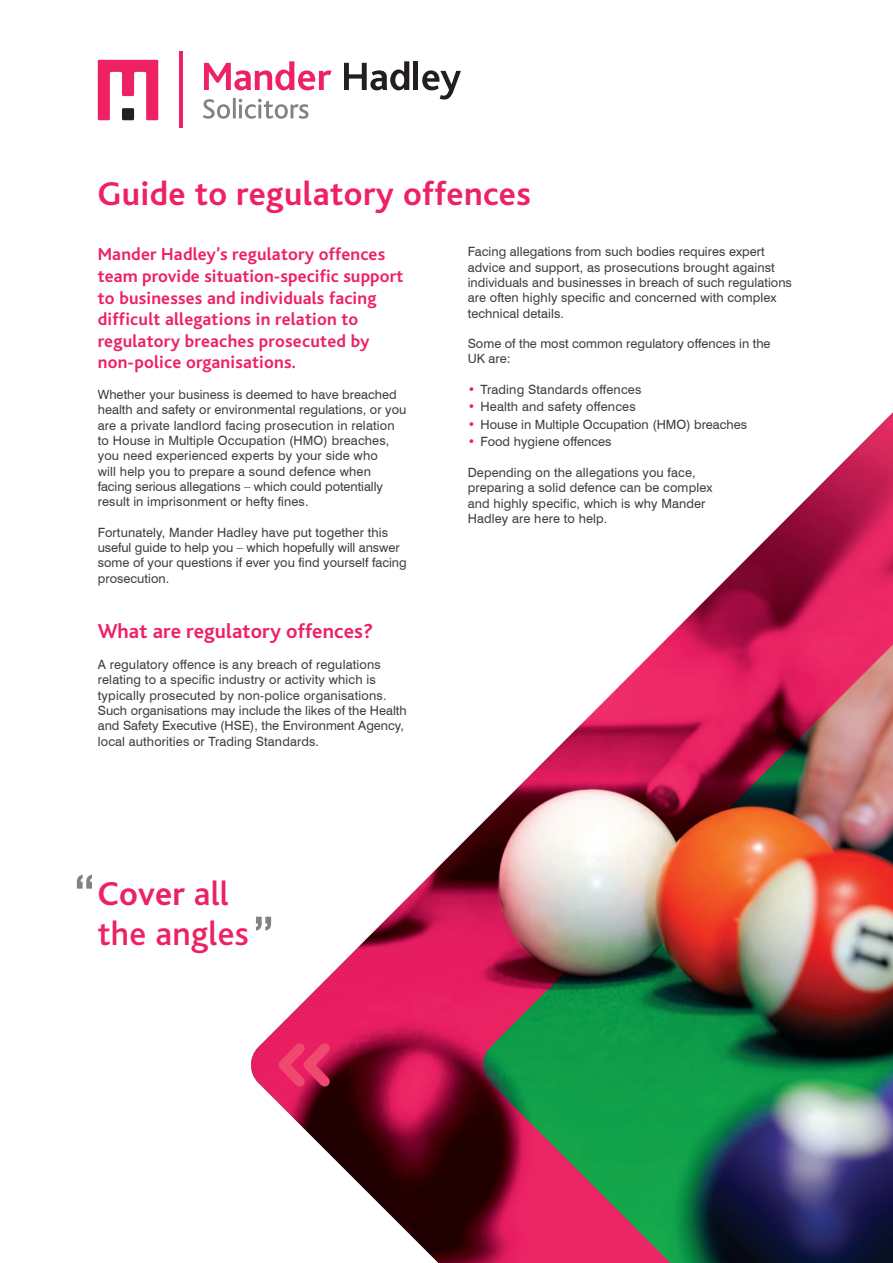
<style>
.page{position:relative;width:893px;height:1263px;background:#fff}
.page>*{position:absolute;margin:0;border:0;box-sizing:border-box;transform-origin:0 0}
.t1{font:500 34.65px/39.6px "Bliss";letter-spacing:.01em;color:#ee2263}
.t2{font:700 34.5px "Bliss";letter-spacing:.01em;color:#ee2263}
.t3{font:700 21px "Bliss";letter-spacing:.005em;color:#ee2263}
.t4{font:700 18px/21.6px "Bliss";letter-spacing:.01em;color:#ee2263}
.t5{font:12.75px/15.3px "Swiss 721 BT";letter-spacing:.01em;color:#3e3e3f}
.s1{color:#ee2263}
.s2{font-weight:700}
</style>
<div class="page">
<img style="left:251px;top:412px;width:642px;height:851px">
<svg style="left:270px;top:1034px;width:69px;height:62px;background:#d22458"></svg>
<svg style="left:203px;top:98px;width:105px;height:21px"></svg>
<svg style="left:204px;top:61px;width:127px;height:29px"></svg>
<svg style="left:344px;top:61px;width:65px;height:29px"></svg>
<svg style="left:422px;top:70px;width:39px;height:30px"></svg>
<div style="left:413px;top:61px;width:5px;height:29px;background:#231f20"></div>
<svg style="left:98px;top:60px;width:60px;height:60px"></svg>
<hr style="left:180px;top:51px;width:3px;height:76px;background:#ee2263">
<svg style="left:77px;top:874px;width:15px;height:15px"></svg>
<svg style="left:256px;top:917px;width:15px;height:14px"></svg>
<p class="t2" style="left:98px;top:176px;width:435px">Guide to regulatory offences</p>
<p class="t4" style="left:98px;top:244px;width:307px">Mander Hadley’s regulatory offences team provide situation-specific support to businesses and individuals facing difficult allegations in relation to regulatory breaches prosecuted by non-police organisations.</p>
<p class="t5" style="left:98px;top:387px;width:310px">Whether your business is deemed to have breached health and safety or environmental regulations, or you are a private landlord facing prosecution in relation to House in Multiple Occupation (HMO) breaches, you need experienced experts by your side who<br>will help you to prepare a sound defence when facing serious allegations – which could potentially result in imprisonment or hefty fines.</p>
<p class="t5" style="left:98px;top:524px;width:311px">Fortunately, Mander Hadley have put together this useful guide to help you – which hopefully will answer some of your questions if ever you find yourself facing prosecution.</p>
<p class="t3" style="left:98px;top:621px;width:277px">What are regulatory offences?</p>
<p class="t5" style="left:98px;top:657px;width:310px">A regulatory offence is any breach of regulations relating to a specific industry or activity which is typically prosecuted by non-police organisations.<br>Such organisations may include the likes of the Health and Safety Executive (HSE), the Environment Agency, local authorities or Trading Standards.</p>
<p class="t5" style="left:468px;top:244px;width:326px">Facing allegations from such bodies requires expert advice and support, as prosecutions brought against individuals and businesses in breach of such regulations are often highly specific and concerned with complex technical details.</p>
<p class="t5" style="left:468px;top:336px;width:304px">Some of the most common regulatory offences in the<br>UK are:</p>
<p class="t5" style="left:468px;top:382px;width:175px"><span class="s1">•</span> Trading Standards offences</p>
<p class="t5" style="left:468px;top:399px;width:169px"><span class="s1">•</span> Health and safety offences</p>
<p class="t5" style="left:468px;top:417px;width:281px"><span class="s1">•</span> House in Multiple Occupation (HMO) breaches</p>
<p class="t5" style="left:468px;top:434px;width:145px"><span class="s1">•</span> Food hygiene offences</p>
<p class="t5" style="left:468px;top:465px;width:246px">Depending on the allegations you face, preparing a solid defence can be complex and highly specific, which is why Mander Hadley are here to help.</p>
<p class="t1" style="left:98px;top:875px;width:152px"><span class="s2">Cover</span> all the angles</p>
</div>
